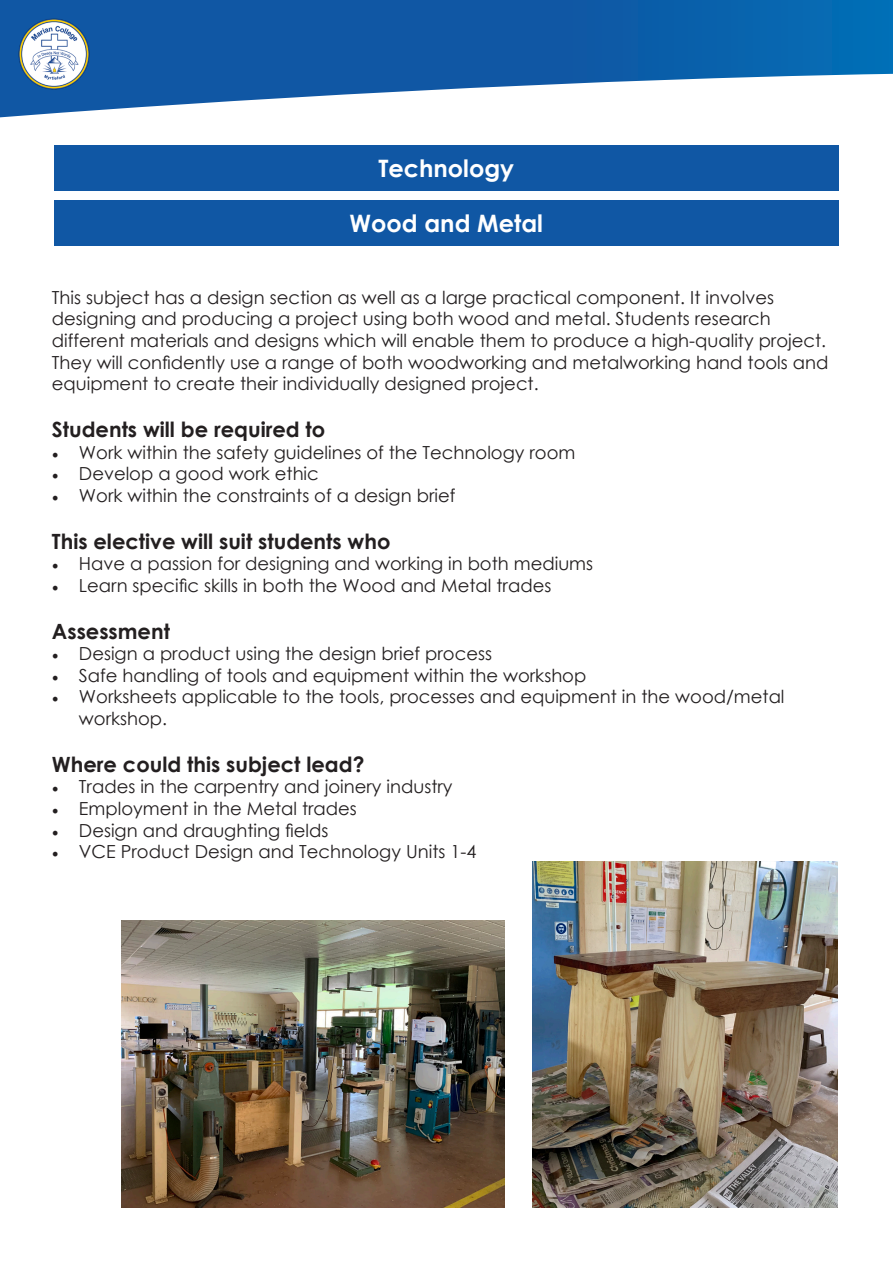
<style>
.page{position:relative;width:893px;height:1263px;background:#fff}
.page>*{position:absolute;margin:0;border:0;box-sizing:border-box;transform-origin:0 0}
.t1{font:700 24px "Century Gothic";color:#fff}
.t2{font:700 21px "Century Gothic";color:#231f20}
.t3{font:18px/21.6px "Century Gothic";color:#231f20}
.s1{font-family:"Minion Pro"}
</style>
<div class="page">
<svg style="left:0;top:0;width:893px;height:118px"></svg>
<img style="left:17px;top:17px;width:74px;height:74px">
<div style="left:54px;top:201px;width:785px;height:45px;background:#1057a4"></div>
<div style="left:54px;top:145px;width:785px;height:46px;background:#1057a4"></div>
<img style="left:121px;top:920px;width:383px;height:288px">
<img style="left:533px;top:861px;width:305px;height:346px">
<p class="t1" style="left:378px;top:150px;width:137px">Technology</p>
<p class="t1" style="left:350px;top:205px;width:195px">Wood and Metal</p>
<p class="t3" style="left:52px;top:286px;width:778px">This subject has a design section as well as a large practical component. It involves designing and producing a project using both wood and metal. Students research different materials and designs which will enable them to produce a high-quality project.<br>They will confidently use a range of both woodworking and metalworking hand tools and equipment to create their individually designed project.</p>
<p class="t2" style="left:52px;top:413px;width:275px">Students will be required to</p>
<p class="t3" style="left:52px;top:441px;width:525px"><span class="s1">•</span> Work within the safety guidelines of the Technology room</p>
<p class="t3" style="left:52px;top:463px;width:268px"><span class="s1">•</span> Develop a good work ethic</p>
<p class="t3" style="left:52px;top:484px;width:405px"><span class="s1">•</span> Work within the constraints of a design brief</p>
<p class="t2" style="left:52px;top:525px;width:340px">This elective will suit students who</p>
<p class="t3" style="left:52px;top:553px;width:543px"><span class="s1">•</span> Have a passion for designing and working in both mediums</p>
<p class="t3" style="left:52px;top:574px;width:501px"><span class="s1">•</span> Learn specific skills in both the Wood and Metal trades</p>
<p class="t2" style="left:52px;top:615px;width:120px">Assessment</p>
<p class="t3" style="left:52px;top:643px;width:442px"><span class="s1">•</span> Design a product using the design brief process</p>
<p class="t3" style="left:52px;top:664px;width:536px"><span class="s1">•</span> Safe handling of tools and equipment within the workshop</p>
<p class="t3" style="left:79px;top:686px;width:707px;text-indent:-27px"><span class="s1">•</span> Worksheets applicable to the tools, processes and equipment in the wood/metal workshop.</p>
<p class="t2" style="left:52px;top:748px;width:314px">Where could this subject lead?</p>
<p class="t3" style="left:52px;top:776px;width:402px"><span class="s1">•</span> Trades in the carpentry and joinery industry</p>
<p class="t3" style="left:52px;top:797px;width:306px"><span class="s1">•</span> Employment in the Metal trades</p>
<p class="t3" style="left:52px;top:819px;width:278px"><span class="s1">•</span> Design and draughting fields</p>
<p class="t3" style="left:52px;top:841px;width:426px"><span class="s1">•</span> VCE Product Design and Technology Units 1-4</p>
</div>
